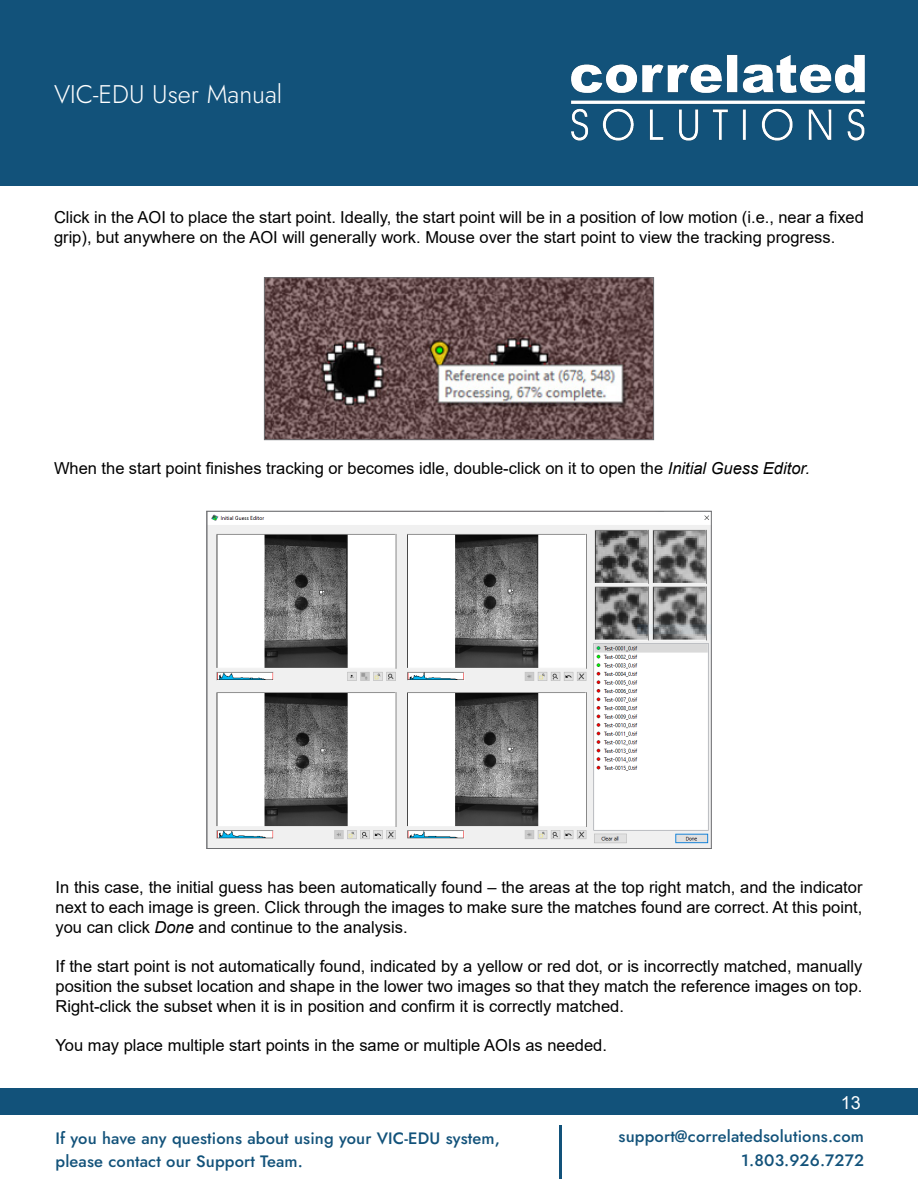
<style>
.page{position:relative;width:918px;height:1188px;background:#fff}
.page>*{position:absolute;margin:0;border:0;box-sizing:border-box;transform-origin:0 0}
.t1{font:300 25.5px "Jost";color:#fff}
.t2{font:18px "Arial";color:#fff}
.t3{font:16.5px/19.8px "Arial";color:#000;text-align:justify}
.t4{font:500 16.5px/22.5px "Jost";letter-spacing:.01em;color:#12527a}
.s1{font-style:italic}
</style>
<div class="page">
<div style="left:0;top:0;width:918px;height:186px;background:#12527a"></div>
<hr style="left:560px;top:1125px;width:2px;height:54px;background:#12527a">
<img style="left:571px;top:54px;width:294px;height:87px">
<div style="left:0;top:1089px;width:918px;height:26px;background:#12527a"></div>
<img style="left:266px;top:279px;width:386px;height:159px">
<div style="left:264px;top:277px;width:390px;height:163px;border:1px solid #6d6e71"></div>
<img style="left:208px;top:514px;width:502px;height:333px">
<h1 class="t1" style="left:54px;top:77px;width:230px">VIC-EDU User Manual</h1>
<p class="t3" style="left:54px;top:207px;width:811px">Click in the AOI to place the start point. Ideally, the start point will be in a position of low motion (i.e., near a fixed grip), but anywhere on the AOI will generally work. Mouse over the start point to view the tracking progress.</p>
<p class="t3" style="left:54px;top:458px;width:757px">When the start point finishes tracking or becomes idle, double-click on it to open the <span class="s1">Initial Guess Editor.</span></p>
<p class="t3" style="left:56px;top:877px;width:809px">In this case, the initial guess has been automatically found – the areas at the top right match, and the indicator next to each image is green. Click through the images to make sure the matches found are correct. At this point, you can click <span class="s1">Done</span> and continue to the analysis.</p>
<p class="t3" style="left:56px;top:956px;width:809px">If the start point is not automatically found, indicated by a yellow or red dot, or is incorrectly matched, manually position the subset location and shape in the lower two images so that they match the reference images on top.<br>Right-click the subset when it is in position and confirm it is correctly matched.</p>
<p class="t3" style="left:56px;top:1036px;width:553px">You may place multiple start points in the same or multiple AOIs as needed.</p>
<p class="t2" style="left:841px;top:1090px;width:22px">13</p>
<p class="t4" style="left:56px;top:1128px;width:446px">If you have any questions about using your VIC-EDU system, please contact our Support Team.</p>
<p class="t4" style="left:619px;top:1125px;width:247px;line-height:24px;text-align:right">support@correlatedsolutions.com<br>1.803.926.7272</p>
</div>
